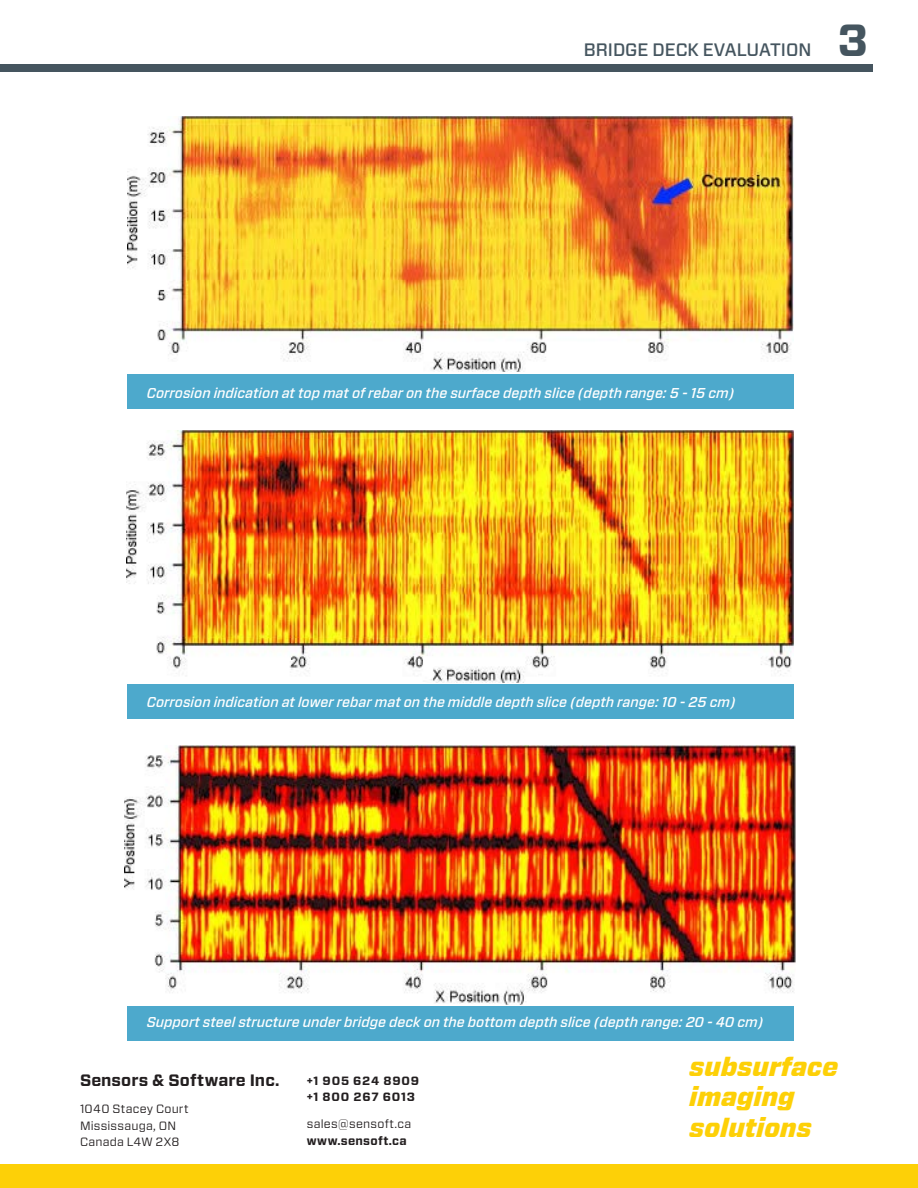
<style>
.page{position:relative;width:918px;height:1188px;background:#fff}
.page>*{position:absolute;margin:0;border:0;box-sizing:border-box;transform-origin:0 0}
.t1{font:700 45px "Forza";color:#45555f}
.t2{font:italic 900 25.5px "Forza";color:#fdd007}
.t3{font:500 18px "Forza";color:#45555f}
.t4{font:700 16.5px "Forza";letter-spacing:.005em;color:#231f20}
.t5{font:italic 500 14.25px "Forza";color:#fff}
.t6{font:12px/16.5px "Forza";letter-spacing:.015em;color:#231f20}
.t7{font:700 12px "Forza";letter-spacing:.065em;color:#231f20}
.t8{font:700 12px "Forza";letter-spacing:.025em;color:#231f20}
</style>
<div class="page">
<div style="left:0;top:65px;width:872px;height:7px;background:#45555f"></div>
<img style="left:127px;top:116px;width:666px;height:256px">
<img style="left:127px;top:430px;width:667px;height:252px">
<img style="left:124px;top:746px;width:671px;height:259px">
<div style="left:127px;top:375px;width:667px;height:34px;background:#4da9cc"></div>
<div style="left:127px;top:684px;width:667px;height:35px;background:#4da9cc"></div>
<div style="left:127px;top:1006px;width:667px;height:35px;background:#4da9cc"></div>
<div style="left:0;top:1164px;width:918px;height:24px;background:#fdd007"></div>
<p class="t3" style="left:584px;top:38px;width:229px">BRIDGE DECK EVALUATION</p>
<p class="t1" style="left:837px;top:10px;width:32px">3</p>
<p class="t5" style="left:147px;top:383px;width:589px">Corrosion indication at top mat of rebar on the surface depth slice (depth range: 5 - 15 cm)</p>
<p class="t5" style="left:147px;top:692px;width:590px">Corrosion indication at lower rebar mat on the middle depth slice (depth range: 10 - 25 cm)</p>
<p class="t5" style="left:147px;top:1013px;width:618px">Support steel structure under bridge deck on the bottom depth slice (depth range: 20 - 40 cm)</p>
<p class="t4" style="left:80px;top:1069px;width:201px">Sensors &amp; Software Inc.</p>
<p class="t6" style="left:80px;top:1100px;width:110px">1040 Stacey Court<br>Mississauga, ON<br>Canada L4W 2X8</p>
<p class="t7" style="left:307px;top:1073px;width:114px">+1 905 624 8909</p>
<p class="t7" style="left:307px;top:1089px;width:110px">+1 800 267 6013</p>
<p class="t6" style="left:307px;top:1116px;width:106px">sales@sensoft.ca</p>
<p class="t8" style="left:307px;top:1133px;width:102px">www.sensoft.ca</p>
<p class="t2" style="left:690px;top:1049px;width:150px">subsurface</p>
<p class="t2" style="left:690px;top:1080px;width:107px">imaging</p>
<p class="t2" style="left:690px;top:1110px;width:124px">solutions</p>
</div>
